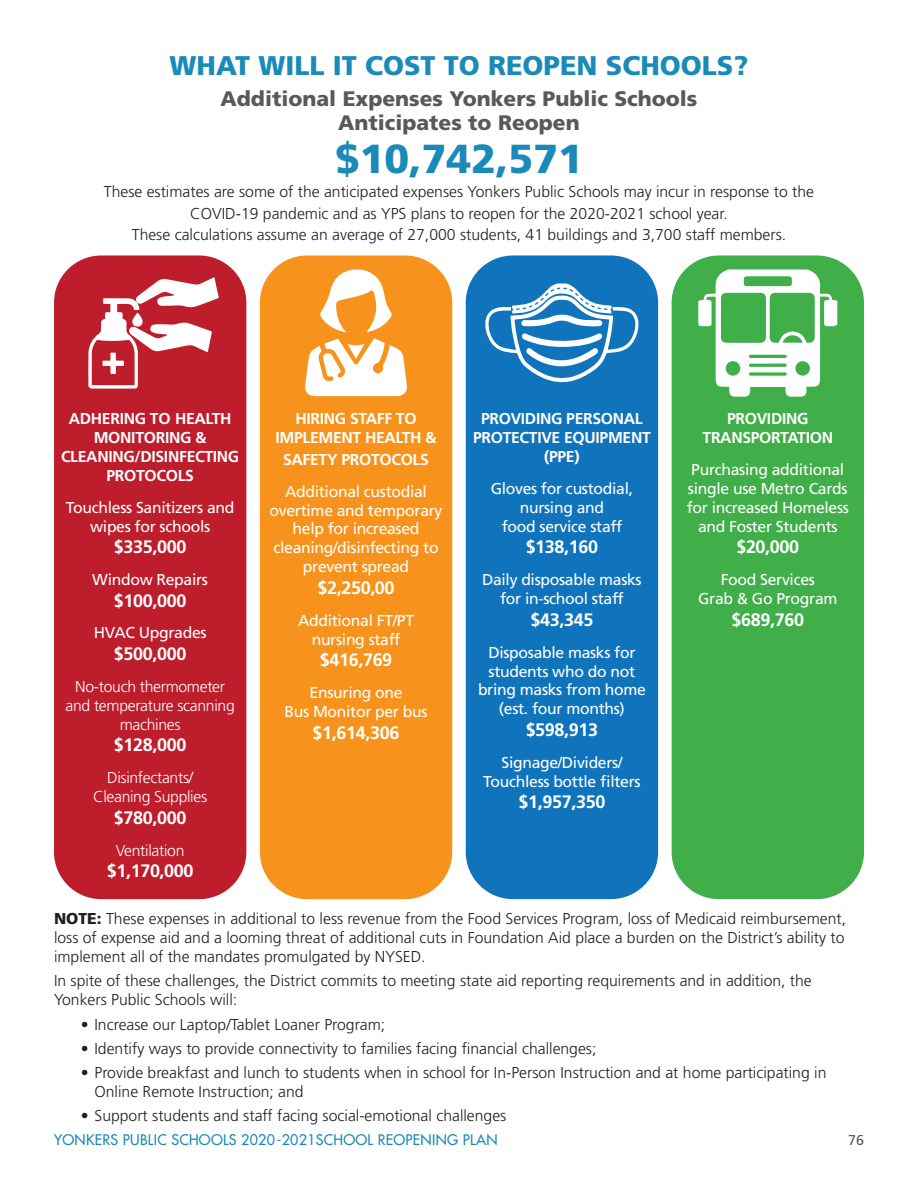
<style>
.page{position:relative;width:918px;height:1188px;background:#fff}
.page>*{position:absolute;margin:0;border:0;box-sizing:border-box;transform-origin:0 0}
.t1{font:900 40.5px "Frutiger";color:#1a8ab8}
.t2{font:900 27px "Frutiger";color:#1a8ab8}
.t3{font:900 21px/24.6px "Frutiger";color:#58595a;text-align:center}
.t4{font:700 18px "Frutiger";letter-spacing:-.02em;color:#fff}
.t5{font:300 15.75px/18.9px "Frutiger";color:#231f20}
.t6{font:15.75px/18.9px "Frutiger";letter-spacing:-.02em;color:#fff;text-align:center}
.t7{font:700 15.75px/18.9px "Frutiger";letter-spacing:-.02em;color:#fff;text-align:center}
.t8{font:300 15.75px/18.9px "Frutiger";letter-spacing:-.02em;color:#fff;text-align:center}
.t9{font:14.25px "Futura";letter-spacing:.02em;color:#1a8ab8}
.t10{font:14.25px "Frutiger";color:#58595a}
.s1{font-weight:900}
</style>
<div class="page">
<div style="left:466px;top:255px;width:192px;height:644px;background:#1074bc;border-radius:47px"></div>
<div style="left:672px;top:255px;width:192px;height:644px;background:#40ae49;border-radius:47px"></div>
<div style="left:54px;top:255px;width:192px;height:644px;background:#be1d2c;border-radius:47px"></div>
<div style="left:260px;top:255px;width:192px;height:644px;background:#f7931d;border-radius:47px"></div>
<svg style="left:88px;top:277px;width:131px;height:112px"></svg>
<svg style="left:320px;top:269px;width:72px;height:63px"></svg>
<svg style="left:305px;top:338px;width:102px;height:58px"></svg>
<svg style="left:485px;top:283px;width:154px;height:100px"></svg>
<svg style="left:698px;top:269px;width:139px;height:128px"></svg>
<h2 class="t2" style="left:170px;top:49px;width:580px">WHAT WILL IT COST TO REOPEN SCHOOLS?</h2>
<h3 class="t3" style="left:221px;top:86px;width:478px">Additional Expenses Yonkers Public Schools<br>Anticipates to Reopen</h3>
<h1 class="t1" style="left:335px;top:134px;width:249px">$10,742,571</h1>
<p class="t5" style="left:104px;top:181px;width:712px;line-height:21.3px;text-align:center">These estimates are some of the anticipated expenses Yonkers Public Schools may incur in response to the<br>COVID-19 pandemic and as YPS plans to reopen for the 2020-2021 school year.<br>These calculations assume an average of 27,000 students, 41 buildings and 3,700 staff members.</p>
<p class="t7" style="left:61px;top:409px;width:180px">ADHERING TO HEALTH<br>MONITORING &amp;<br>CLEANING/DISINFECTING<br>PROTOCOLS</p>
<p class="t6" style="left:66px;top:498px;width:170px;line-height:19.4px">Touchless Sanitizers and wipes for schools</p>
<p class="t4" style="left:114px;top:537px;width:74px">$335,000</p>
<p class="t6" style="left:92px;top:570px;width:117px">Window Repairs</p>
<p class="t4" style="left:114px;top:590px;width:74px">$100,000</p>
<p class="t6" style="left:94px;top:623px;width:114px">HVAC Upgrades</p>
<p class="t4" style="left:114px;top:643px;width:74px">$500,000</p>
<p class="t8" style="left:66px;top:677px;width:171px">No-touch thermometer and temperature scanning machines</p>
<p class="t4" style="left:114px;top:734px;width:74px">$128,000</p>
<p class="t8" style="left:93px;top:768px;width:115px">Disinfectants/<br>Cleaning Supplies</p>
<p class="t4" style="left:114px;top:807px;width:74px">$780,000</p>
<p class="t8" style="left:116px;top:841px;width:70px">Ventilation</p>
<p class="t4" style="left:107px;top:860px;width:88px">$1,170,000</p>
<p class="t7" style="left:275px;top:409px;width:163px">HIRING STAFF TO<br>IMPLEMENT HEALTH &amp;</p>
<p class="t7" style="left:283px;top:450px;width:147px">SAFETY PROTOCOLS</p>
<p class="t6" style="left:270px;top:482px;width:174px">Additional custodial overtime and temporary help for increased cleaning/disinfecting to prevent spread</p>
<p class="t4" style="left:317px;top:577px;width:79px">$2,250,00</p>
<p class="t6" style="left:298px;top:611px;width:118px">Additional FT/PT nursing staff</p>
<p class="t4" style="left:320px;top:649px;width:74px">$416,769</p>
<p class="t6" style="left:285px;top:683px;width:145px">Ensuring one<br>Bus Monitor per bus</p>
<p class="t4" style="left:313px;top:722px;width:88px">$1,614,306</p>
<p class="t7" style="left:473px;top:409px;width:179px">PROVIDING PERSONAL<br>PROTECTIVE EQUIPMENT (PPE)</p>
<p class="t6" style="left:491px;top:479px;width:144px">Gloves for custodial, nursing and<br>food service staff</p>
<p class="t4" style="left:526px;top:537px;width:74px">$138,160</p>
<p class="t6" style="left:482px;top:570px;width:161px">Daily disposable masks for in-school staff</p>
<p class="t4" style="left:530px;top:609px;width:64px">$43,345</p>
<p class="t6" style="left:478px;top:643px;width:169px">Disposable masks for students who do not bring masks from home (est. four months)</p>
<p class="t4" style="left:526px;top:719px;width:74px">$598,913</p>
<p class="t6" style="left:483px;top:753px;width:159px">Signage/Dividers/<br>Touchless bottle filters</p>
<p class="t4" style="left:519px;top:791px;width:88px">$1,957,350</p>
<p class="t7" style="left:703px;top:409px;width:132px">PROVIDING<br>TRANSPORTATION</p>
<p class="t6" style="left:687px;top:460px;width:164px">Purchasing additional single use Metro Cards for increased Homeless and Foster Students</p>
<p class="t4" style="left:736px;top:537px;width:64px">$20,000</p>
<p class="t6" style="left:698px;top:570px;width:141px">Food Services<br>Grab &amp; Go Program</p>
<p class="t4" style="left:732px;top:609px;width:74px">$689,760</p>
<p class="t5" style="left:54px;top:909px;width:794px;text-align:justify"><span class="s1">NOTE:</span> These expenses in additional to less revenue from the Food Services Program, loss of Medicaid reimbursement, loss of expense aid and a looming threat of additional cuts in Foundation Aid place a burden on the District’s ability to implement all of the mandates promulgated by NYSED.</p>
<p class="t5" style="left:54px;top:972px;width:759px">In spite of these challenges, the District commits to meeting state aid reporting requirements and in addition, the<br>Yonkers Public Schools will:</p>
<p class="t5" style="left:81px;top:1015px;width:306px">• Increase our Laptop/Tablet Loaner Program;</p>
<p class="t5" style="left:81px;top:1039px;width:517px">• Identify ways to provide connectivity to families facing financial challenges;</p>
<p class="t5" style="left:94px;top:1063px;width:733px;text-indent:-14px">• Provide breakfast and lunch to students when in school for In-Person Instruction and at home participating in<br>Online Remote Instruction; and</p>
<p class="t5" style="left:81px;top:1107px;width:427px">• Support students and staff facing social-emotional challenges</p>
<p class="t9" style="left:54px;top:1131px;width:445px">YONKERS PUBLIC SCHOOLS 2020-2021SCHOOL REOPENING PLAN</p>
<p class="t10" style="left:848px;top:1132px;width:17px">76</p>
</div>
